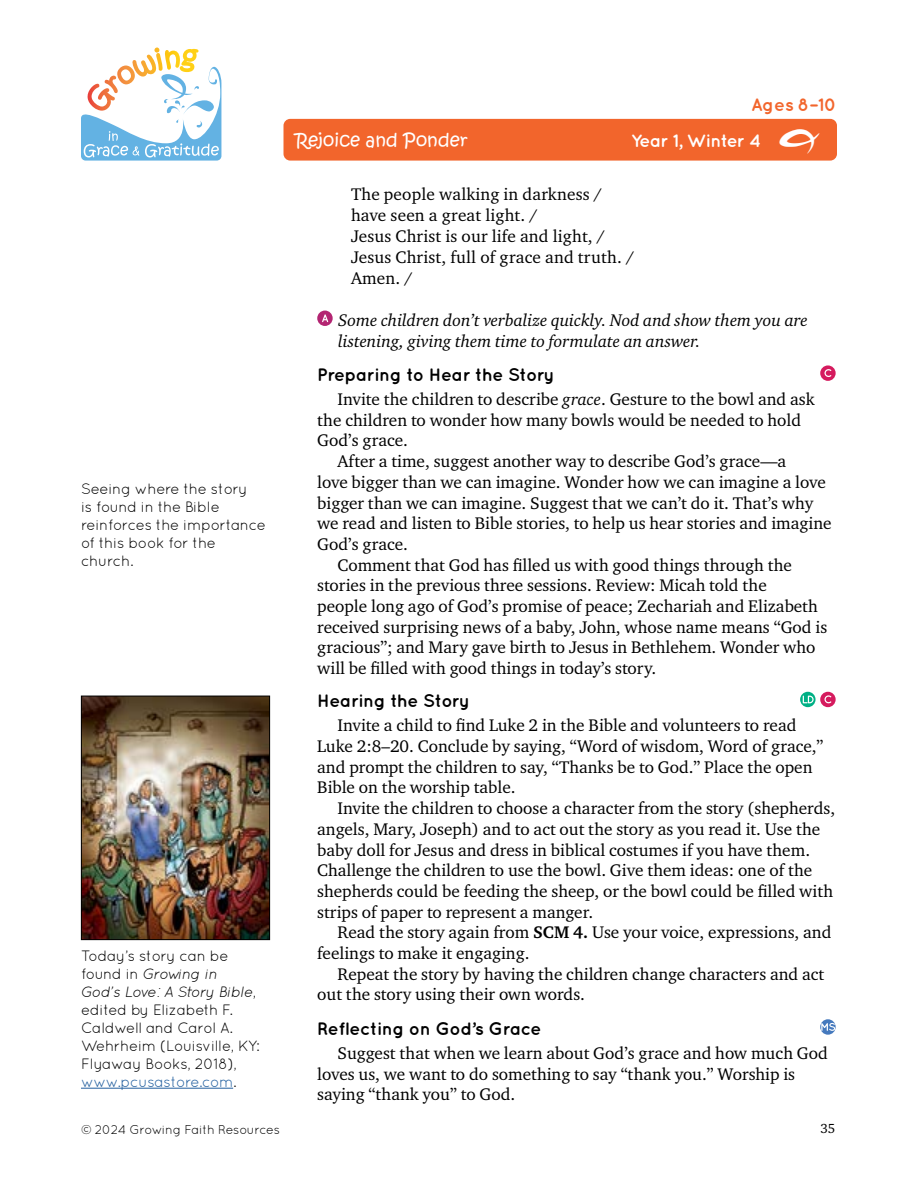
<style>
.page{position:relative;width:918px;height:1188px;background:#fff}
.page>*{position:absolute;margin:0;border:0;box-sizing:border-box;transform-origin:0 0}
.t1{font:45px "Growing Grace Gratitude";color:#fff}
.t2{font:700 18px "Quicksand";letter-spacing:-.02em;color:#000}
.t3{font:18px "Kristen Normal ITC Std";color:#fff}
.t4{font:700 18px "Quicksand";letter-spacing:-.04em;color:#fff}
.t5{font:700 18px "Quicksand";color:#f2652c}
.t6{font:17.25px/20.7px "Charter ITC Std";color:#000}
.t7{font:italic 17.25px/20.7px "Charter ITC Std";color:#000}
.t8{font:15px/18px "Quicksand";letter-spacing:-.02em;color:#000}
.t9{font:13.5px "Charter ITC Std";color:#000}
.t10{font:12.75px "Quicksand";letter-spacing:-.03em;color:#000}
.s1{font-style:italic}
.s2{color:#215e9e}
.s3{font-weight:700}
</style>
<div class="page">
<svg style="left:81px;top:48px;width:140px;height:113px"></svg>
<img style="left:83px;top:698px;width:185px;height:240px">
<div style="left:81px;top:696px;width:189px;height:244px;border:1px solid #000"></div>
<div style="left:284px;top:119px;width:553px;height:42px;background:#f2652c;border-radius:7px"></div>
<div style="left:317px;top:311px;width:16px;height:15px;background:#b32572;border-radius:50%"></div>
<svg style="left:322px;top:314px;width:6px;height:8px"></svg>
<svg style="left:820px;top:365px;width:16px;height:16px"></svg>
<svg style="left:824px;top:369px;width:7px;height:8px"></svg>
<svg style="left:800px;top:692px;width:16px;height:15px"></svg>
<svg style="left:803px;top:696px;width:11px;height:7px"></svg>
<svg style="left:820px;top:692px;width:16px;height:15px"></svg>
<svg style="left:824px;top:695px;width:7px;height:8px"></svg>
<svg style="left:820px;top:1019px;width:16px;height:16px"></svg>
<svg style="left:821px;top:1023px;width:14px;height:8px"></svg>
<hr style="left:81px;top:1088px;width:152px;height:1px;background:#215e9e">
<p class="t8" style="left:81px;top:479px;width:186px">Seeing where the story<br>is found in the Bible reinforces the importance of this book for the church.</p>
<p class="t8" style="left:81px;top:946px;width:180px">Today’s story can be found in <span class="s1">Growing in<br>God’s Love: A Story Bible</span>, edited by Elizabeth F.<br>Caldwell and Carol A.<br>Wehrheim (Louisville, KY:<br>Flyaway Books, 2018), <span class="s2">www.pcusastore.com</span>.</p>
<p class="t5" style="left:751px;top:94px;width:87px">Ages 8–10</p>
<p class="t3" style="left:296px;top:129px;width:174px">Rejoice and Ponder</p>
<p class="t4" style="left:631px;top:130px;width:131px">Year 1, Winter 4</p>
<h1 class="t1" style="left:779px;top:122px;width:42px">E</h1>
<p class="t6" style="left:351px;top:184px;width:285px">The people walking in darkness / have seen a great light. /<br>Jesus Christ is our life and light, /<br>Jesus Christ, full of grace and truth. /<br>Amen. /</p>
<p class="t7" style="left:338px;top:310px;width:471px">Some children don’t verbalize quickly. Nod and show them you are listening, giving them time to formulate an answer.</p>
<p class="t2" style="left:317px;top:364px;width:239px">Preparing to Hear the Story</p>
<p class="t6" style="left:337px;top:389px;width:479px">Invite the children to describe <span class="s1">grace</span>. Gesture to the bowl and ask</p>
<p class="t6" style="left:317px;top:409px;width:485px">the children to wonder how many bowls would be needed to hold</p>
<p class="t6" style="left:317px;top:430px;width:92px">God’s grace.</p>
<p class="t6" style="left:337px;top:451px;width:450px">After a time, suggest another way to describe God’s grace—a</p>
<p class="t6" style="left:317px;top:471px;width:510px">love bigger than we can imagine. Wonder how we can imagine a love</p>
<p class="t6" style="left:317px;top:492px;width:497px">bigger than we can imagine. Suggest that we can’t do it. That’s why</p>
<p class="t6" style="left:317px;top:513px;width:516px">we read and listen to Bible stories, to help us hear stories and imagine</p>
<p class="t6" style="left:317px;top:533px;width:92px">God’s grace.</p>
<p class="t6" style="left:337px;top:554px;width:456px">Comment that God has filled us with good things through the</p>
<p class="t6" style="left:317px;top:575px;width:451px">stories in the previous three sessions. Review: Micah told the</p>
<p class="t6" style="left:317px;top:596px;width:502px">people long ago of God’s promise of peace; Zechariah and Elizabeth</p>
<p class="t6" style="left:317px;top:616px;width:512px">received surprising news of a baby, John, whose name means “God is</p>
<p class="t6" style="left:317px;top:637px;width:500px">gracious”; and Mary gave birth to Jesus in Bethlehem. Wonder who</p>
<p class="t6" style="left:317px;top:658px;width:341px">will be filled with good things in today’s story.</p>
<p class="t2" style="left:317px;top:690px;width:154px">Hearing the Story</p>
<p class="t6" style="left:317px;top:715px;width:508px;text-indent:20px">Invite a child to find Luke 2 in the Bible and volunteers to read Luke 2:8–20. Conclude by saying, “Word of wisdom, Word of grace,” and prompt the children to say, “Thanks be to God.” Place the open Bible on the worship table.</p>
<p class="t6" style="left:317px;top:798px;width:519px;text-indent:20px">Invite the children to choose a character from the story (shepherds, angels, Mary, Joseph) and to act out the story as you read it. Use the baby doll for Jesus and dress in biblical costumes if you have them.<br>Challenge the children to use the bowl. Give them ideas: one of the shepherds could be feeding the sheep, or the bowl could be filled with strips of paper to represent a manger.</p>
<p class="t6" style="left:317px;top:922px;width:516px;text-indent:20px">Read the story again from <span class="s3">SCM 4.</span> Use your voice, expressions, and feelings to make it engaging.</p>
<p class="t6" style="left:317px;top:963px;width:509px;text-indent:20px">Repeat the story by having the children change characters and act out the story using their own words.</p>
<p class="t2" style="left:317px;top:1018px;width:226px">Reflecting on God’s Grace</p>
<p class="t6" style="left:317px;top:1042px;width:512px;text-indent:20px">Suggest that when we learn about God’s grace and how much God loves us, we want to do something to say “thank you.” Worship is saying “thank you” to God.</p>
<p class="t10" style="left:81px;top:1122px;width:201px">© 2024 Growing Faith Resources</p>
<p class="t9" style="left:820px;top:1120px;width:17px">35</p>
</div>
